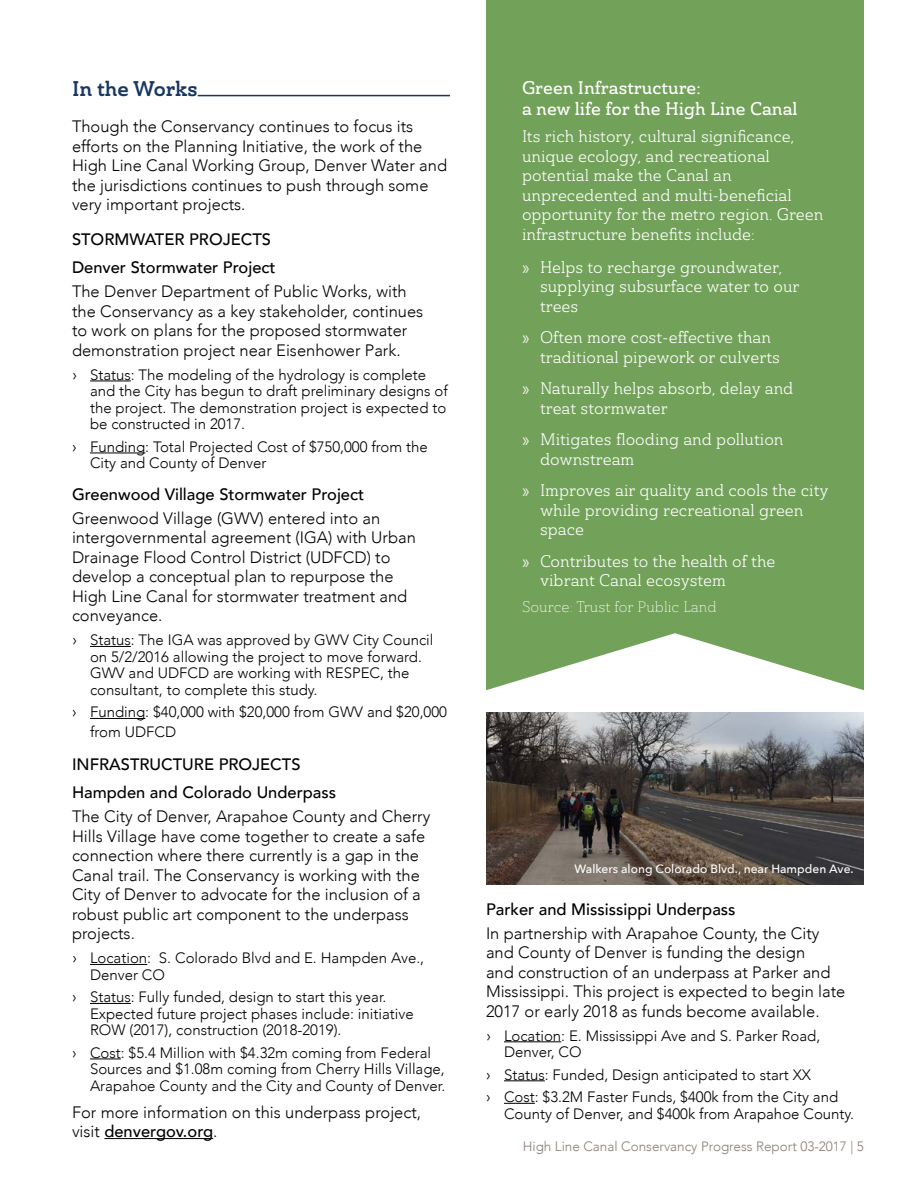
<style>
.page{position:relative;width:918px;height:1188px;background:#fff}
.page>*{position:absolute;margin:0;border:0;box-sizing:border-box;transform-origin:0 0}
.t1{font:21px "Ainslie Slab Nor Dem";color:#193761}
.t2{font:18px/21px "Ainslie Slab Nor Med";color:#fff}
.t3{font:300 16.5px/19.5px "Avenir";color:#000}
.t4{font:16.5px/19.5px "Ainslie Slab Nor Boo";color:#fff}
.t5{font:500 16.5px/28.5px "Avenir";color:#000}
.t6{font:300 15px/16.5px "Avenir";color:#000}
.t7{font:15px "Ainslie Slab Nor Lig";color:#fff}
.t8{font:300 13.5px "Avenir";color:#8b7d77}
.t9{font:500 12px "Avenir Next";color:#fff}
.s1{font-size:16.5px}
.s2{font-weight:500}
</style>
<div class="page">
<hr style="left:90px;top:381px;width:41px;height:1px;background:#000">
<hr style="left:90px;top:453px;width:55px;height:1px;background:#000">
<hr style="left:90px;top:646px;width:41px;height:1px;background:#000">
<hr style="left:90px;top:718px;width:55px;height:1px;background:#000">
<hr style="left:90px;top:964px;width:57px;height:1px;background:#000">
<hr style="left:90px;top:1003px;width:41px;height:1px;background:#000">
<hr style="left:90px;top:1059px;width:31px;height:1px;background:#000">
<hr style="left:104px;top:1138px;width:109px;height:1px;background:#000">
<hr style="left:198px;top:95px;width:252px;height:1px;background:#193761">
<div style="left:486px;top:0;width:378px;height:690px;background:#72a159"></div>
<hr style="left:504px;top:1041px;width:57px;height:1px;background:#000">
<hr style="left:504px;top:1080px;width:41px;height:1px;background:#000">
<hr style="left:504px;top:1103px;width:31px;height:1px;background:#000">
<img style="left:486px;top:713px;width:378px;height:172px">
<p class="t1" style="left:72px;top:75px;width:127px">In the Works</p>
<p class="t3" style="left:72px;top:117px;width:377px">Though the Conservancy continues to focus its efforts on the Planning Initiative, the work of the High Line Canal Working Group, Denver Water and the jurisdictions continues to push through some very important projects.</p>
<p class="t5" style="left:72px;top:224px;width:205px">STORMWATER PROJECTS<br>Denver Stormwater Project</p>
<p class="t3" style="left:72px;top:282px;width:353px">The Denver Department of Public Works, with the Conservancy as a key stakeholder, continues to work on plans for the proposed stormwater demonstration project near Eisenhower Park.</p>
<p class="t6" style="left:90px;top:366px;width:359px;text-indent:-18px"><span class="s1">›</span> Status: The modeling of the hydrology is complete and the City has begun to draft preliminary designs of the project. The demonstration project is expected to be constructed in 2017.</p>
<p class="t6" style="left:90px;top:438px;width:339px;text-indent:-18px"><span class="s1">›</span> Funding: Total Projected Cost of $750,000 from the<br>City and County of Denver</p>
<p class="t5" style="left:72px;top:479px;width:294px">Greenwood Village Stormwater Project</p>
<p class="t3" style="left:72px;top:508px;width:345px">Greenwood Village (GWV) entered into an intergovernmental agreement (IGA) with Urban Drainage Flood Control District (UDFCD) to develop a conceptual plan to repurpose the High Line Canal for stormwater treatment and conveyance.</p>
<p class="t6" style="left:90px;top:632px;width:345px;text-indent:-18px"><span class="s1">›</span> Status: The IGA was approved by GWV City Council on 5/2/2016 allowing the project to move forward.<br>GWV and UDFCD are working with RESPEC, the consultant, to complete this study.</p>
<p class="t6" style="left:90px;top:702px;width:358px;line-height:19.5px;text-indent:-18px"><span class="s1">›</span> Funding: $40,000 with $20,000 from GWV and $20,000 from UDFCD</p>
<p class="t5" style="left:72px;top:749px;width:266px">INFRASTRUCTURE PROJECTS<br>Hampden and Colorado Underpass</p>
<p class="t3" style="left:72px;top:807px;width:360px">The City of Denver, Arapahoe County and Cherry Hills Village have come together to create a safe connection where there currently is a gap in the Canal trail. The Conservancy is working with the City of Denver to advocate for the inclusion of a robust public art component to the underpass projects.</p>
<p class="t6" style="left:90px;top:950px;width:336px;text-indent:-18px"><span class="s1">›</span> Location: S. Colorado Blvd and E. Hampden Ave.,<br>Denver CO</p>
<p class="t6" style="left:90px;top:989px;width:325px;text-indent:-18px"><span class="s1">›</span> Status: Fully funded, design to start this year.<br>Expected future project phases include: initiative<br>ROW (2017), construction (2018-2019).</p>
<p class="t6" style="left:90px;top:1044px;width:357px;text-indent:-18px"><span class="s1">›</span> Cost: $5.4 Million with $4.32m coming from Federal<br>Sources and $1.08m coming from Cherry Hills Village,<br>Arapahoe County and the City and County of Denver.</p>
<p class="t3" style="left:72px;top:1102px;width:351px">For more information on this underpass project, visit <span class="s2">denvergov.org</span>.</p>
<p class="t2" style="left:522px;top:77px;width:277px">Green Infrastructure:<br>a new life for the High Line Canal</p>
<p class="t4" style="left:522px;top:127px;width:303px">Its rich history, cultural significance, unique ecology, and recreational potential make the Canal an unprecedented and multi-beneficial opportunity for the metro region. Green infrastructure benefits include:</p>
<p class="t4" style="left:540px;top:257px;width:261px;text-indent:-18px">» Helps to recharge groundwater, supplying subsurface water to our trees</p>
<p class="t4" style="left:540px;top:328px;width:242px;text-indent:-18px">» Often more cost-effective than traditional pipework or culverts</p>
<p class="t4" style="left:540px;top:379px;width:255px;text-indent:-18px">» Naturally helps absorb, delay and treat stormwater</p>
<p class="t4" style="left:540px;top:430px;width:245px;text-indent:-18px">» Mitigates flooding and pollution downstream</p>
<p class="t4" style="left:540px;top:481px;width:290px;text-indent:-18px">» Improves air quality and cools the city while providing recreational green space</p>
<p class="t4" style="left:540px;top:551px;width:237px;text-indent:-18px">» Contributes to the health of the vibrant Canal ecosystem</p>
<p class="t7" style="left:522px;top:597px;width:196px">Source: Trust for Public Land</p>
<p class="t9" style="left:574px;top:859px;width:281px">Walkers along Colorado Blvd., near Hampden Ave.</p>
<p class="t5" style="left:486px;top:894px;width:251px">Parker and Mississippi Underpass</p>
<p class="t3" style="left:486px;top:923px;width:361px">In partnership with Arapahoe County, the City and County of Denver is funding the design<br>and construction of an underpass at Parker and Mississippi. This project is expected to begin late 2017 or early 2018 as funds become available.</p>
<p class="t6" style="left:504px;top:1027px;width:318px;text-indent:-18px"><span class="s1">›</span> Location: E. Mississippi Ave and S. Parker Road,<br>Denver, CO</p>
<p class="t6" style="left:486px;top:1063px;width:354px;line-height:22.5px"><span class="s1">›</span> Status: Funded, Design anticipated to start XX<br><span class="s1">›</span> Cost: $3.2M Faster Funds, $400k from the City and</p>
<p class="t6" style="left:504px;top:1105px;width:352px">County of Denver, and $400k from Arapahoe County.</p>
<p class="t8" style="left:523px;top:1138px;width:343px">High Line Canal Conservancy Progress Report 03-2017 | 5</p>
</div>
